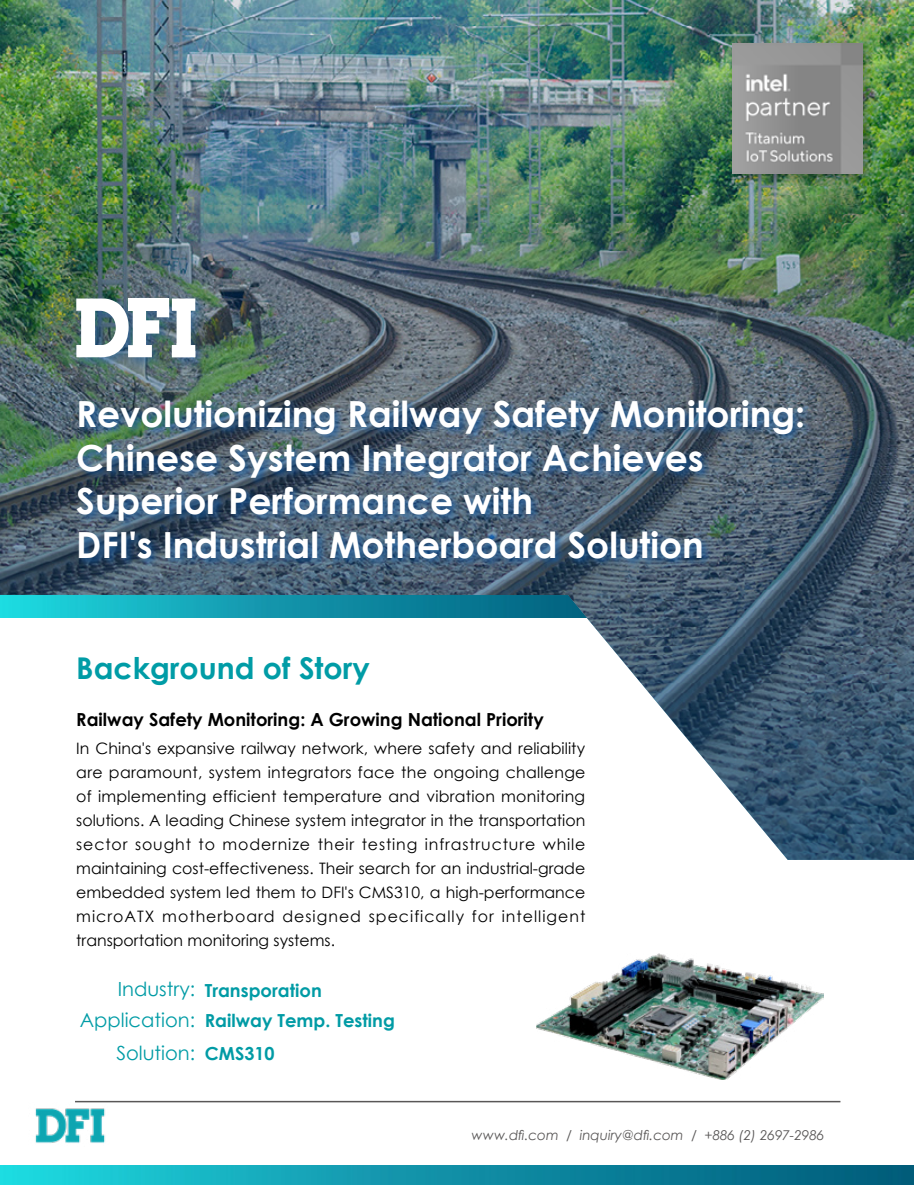
<style>
.page{position:relative;width:914px;height:1185px;background:#fff}
.page>*{position:absolute;margin:0;border:0;box-sizing:border-box;transform-origin:0 0}
.t1{font:700 36px/43.5px "Century Gothic";color:#fff}
.t2{font:700 30px "Century Gothic";color:#009ca6}
.t3{font:19.5px/33px "Century Gothic";color:#009ca6;text-align:right}
.t4{font:19.5px "Century Gothic";color:#009ba5}
.t5{font:700 18px "Century Gothic";color:#000}
.t6{font:700 18px/30px "Century Gothic";color:#009ba5}
.t7{font:15.75px/24px "Century Gothic";color:#000;text-align:justify}
.t8{font:italic 13.5px "Century Gothic";color:#595757}
</style>
<div class="page">
<img style="left:35px;top:1102px;width:76px;height:41px">
<img style="left:0;top:1165px;width:914px;height:20px">
<hr style="left:75px;top:1101px;width:765px;height:1px;background:#595757">
<img style="left:0;top:0;width:914px;height:860px">
<div style="left:75px;top:399px;width:737px;height:169px;background:#15599f;opacity:.75"></div>
<div style="left:71px;top:293px;width:138px;height:78px;background:#15599f;opacity:.5"></div>
<img style="left:76px;top:298px;width:119px;height:59px">
<div style="left:728px;top:39px;width:149px;height:148px;background:#000;opacity:.3"></div>
<img style="left:732px;top:44px;width:130px;height:129px">
<img style="left:536px;top:953px;width:287px;height:127px">
<h1 class="t1" style="left:76px;top:391px;width:730px">Revolutionizing Railway Safety Monitoring:<br>Chinese System Integrator Achieves Superior Performance with<br>DFI's Industrial Motherboard Solution</h1>
<h2 class="t2" style="left:76px;top:645px;width:295px">Background of Story</h2>
<p class="t5" style="left:76px;top:706px;width:469px">Railway Safety Monitoring: A Growing National Priority</p>
<p class="t7" style="left:76px;top:736px;width:510px">In China's expansive railway network, where safety and reliability are paramount, system integrators face the ongoing challenge of implementing efficient temperature and vibration monitoring solutions. A leading Chinese system integrator in the transportation sector sought to modernize their testing infrastructure while maintaining cost-effectiveness. Their search for an industrial-grade embedded system led them to DFI's CMS310, a high-performance microATX motherboard designed specifically for intelligent transportation monitoring systems.</p>
<p class="t4" style="left:118px;top:975px;width:79px">Industry:</p>
<p class="t3" style="left:80px;top:1003px;width:117px">Application:<br>Solution:</p>
<p class="t6" style="left:205px;top:974px;width:192px">Transporation<br>Railway Temp. Testing</p>
<p class="t6" style="left:205px;top:1037px;width:71px">CMS310</p>
<p class="t8" style="left:471px;top:1126px;width:354px">www.dfi.com / inquiry@dfi.com / +886 (2) 2697-2986</p>
</div>
